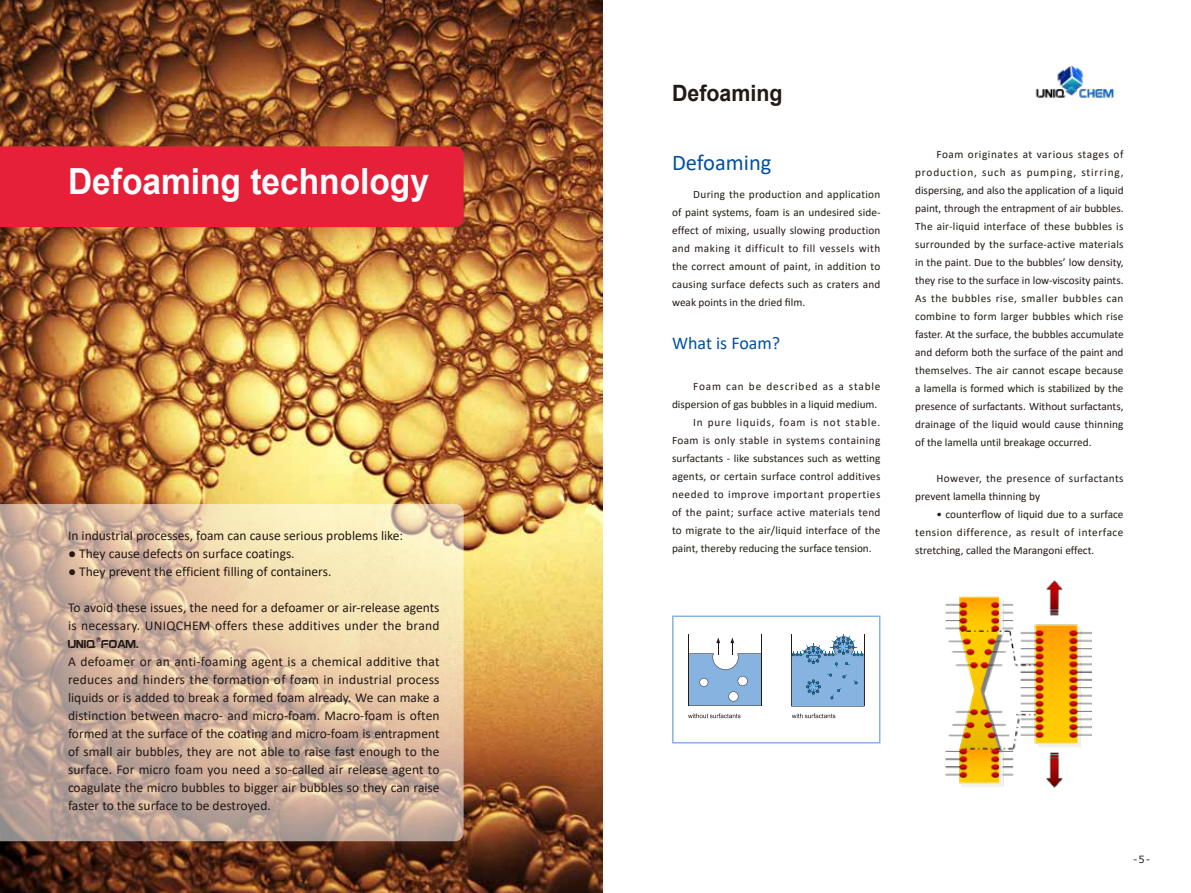
<style>
.page{position:relative;width:1191px;height:893px;background:#fff}
.page>*{position:absolute;margin:0;border:0;box-sizing:border-box;transform-origin:0 0}
.t1{font:700 36px "Arial";color:#fff;scale:.93 1}
.t2{font:700 22.5px "Arial";color:#231916;scale:.95 1}
.t3{font:22.5px "Calibri";color:#004fa2}
.t4{font:18px "Calibri";color:#004fa2}
.t5{font:13.5px/18px "Calibri";color:#231916}
.t6{font:13.5px "Gayatri";color:#231916}
.t7{font:11.25px/18px "Calibri";letter-spacing:.015em;color:#231916;text-align:justify}
.t8{font:11.25px "Calibri";letter-spacing:.035em;color:#231916}
.t9{font:11.25px "Calibri";letter-spacing:.045em;color:#231916}
.t10{font:11.25px "Calibri";letter-spacing:.07em;color:#231916}
.t11{font:11.25px "Calibri";letter-spacing:.075em;color:#231916}
.t12{font:9.75px "Verdana";color:#231916}
.t13{font:7.8px "Gayatri";color:#231916}
</style>
<div class="page">
<img style="left:0;top:0;width:602px;height:893px">
<svg style="left:0;top:504px;width:463px;height:337px;background:#d6bca3"></svg>
<div style="left:0;top:146px;width:463px;height:81px;background:#e7203a"></div>
<img style="left:1035px;top:65px;width:80px;height:33px">
<svg style="left:689px;top:638px;width:72px;height:68px"></svg>
<hr style="left:688px;top:634px;width:1px;height:72px;background:#231916">
<hr style="left:761px;top:634px;width:1px;height:72px;background:#231916">
<hr style="left:864px;top:634px;width:1px;height:72px;background:#231916">
<svg style="left:791px;top:634px;width:73px;height:72px"></svg>
<div style="left:672px;top:615px;width:208px;height:128px;border:2px solid #87b3e0"></div>
<svg style="left:688px;top:713px;width:52px;height:5px"></svg>
<svg style="left:792px;top:713px;width:43px;height:5px"></svg>
<img style="left:945px;top:580px;width:146px;height:208px">
<h1 class="t1" style="left:68px;top:156px;width:390px">Defoaming technology</h1>
<p class="t5" style="left:68px;top:527px;width:337px">In industrial processes, foam can cause serious problems like:</p>
<p class="t5" style="left:68px;top:545px;width:228px">● They cause defects on surface coatings.</p>
<p class="t5" style="left:68px;top:563px;width:265px">● They prevent the efficient filling of containers.</p>
<p class="t5" style="left:68px;top:599px;width:373px">To avoid these issues, the need for a defoamer or air-release agents is necessary. UNIQCHEM offers these additives under the brand</p>
<p class="t6" style="left:68px;top:639px;width:73px">UNIQ FOAM.</p>
<p class="t13" style="left:96px;top:637px;width:7px">®</p>
<p class="t5" style="left:68px;top:653px;width:373px;text-align:justify">A defoamer or an anti-foaming agent is a chemical additive that reduces and hinders the formation of foam in industrial process liquids or is added to break a formed foam already. We can make a distinction between macro- and micro-foam. Macro-foam is often formed at the surface of the coating and micro-foam is entrapment of small air bubbles, they are not able to raise fast enough to the surface. For micro foam you need a so-called air release agent to coagulate the micro bubbles to bigger air bubbles so they can raise faster to the surface to be destroyed.</p>
<h2 class="t2" style="left:672px;top:77px;width:118px">Defoaming</h2>
<h2 class="t3" style="left:672px;top:147px;width:101px">Defoaming</h2>
<p class="t7" style="left:672px;top:185px;width:210px;text-indent:21px">During the production and application of paint systems, foam is an undesired side&shy;effect of mixing, usually slowing production and making it difficult to fill vessels with the correct amount of paint, in addition to causing surface defects such as craters and weak points in the dried film.</p>
<h3 class="t4" style="left:672px;top:331px;width:110px">What is Foam?</h3>
<p class="t11" style="left:693px;top:378px;width:189px">Foam can be described as a stable</p>
<p class="t7" style="left:672px;top:395px;width:207px">dispersion of gas bubbles in a liquid medium.</p>
<p class="t10" style="left:693px;top:414px;width:189px">In pure liquids, foam is not stable.</p>
<p class="t8" style="left:672px;top:432px;width:210px">Foam is only stable in systems containing</p>
<p class="t7" style="left:672px;top:449px;width:210px">surfactants - like substances such as wetting</p>
<p class="t7" style="left:672px;top:467px;width:210px">agents, or certain surface control additives</p>
<p class="t9" style="left:672px;top:486px;width:210px">needed to improve important properties</p>
<p class="t7" style="left:672px;top:503px;width:210px">of the paint; surface active materials tend</p>
<p class="t7" style="left:672px;top:521px;width:210px">to migrate to the air/liquid interface of the</p>
<p class="t7" style="left:672px;top:539px;width:201px">paint, thereby reducing the surface tension.</p>
<p class="t7" style="left:915px;top:145px;width:210px;text-indent:21px">Foam originates at various stages of production, such as pumping, stirring, dispersing, and also the application of a liquid paint, through the entrapment of air bubbles.<br>The air-liquid interface of these bubbles is surrounded by the surface-active materials in the paint. Due to the bubbles’ low density, they rise to the surface in low-viscosity paints.<br>As the bubbles rise, smaller bubbles can combine to form larger bubbles which rise faster. At the surface, the bubbles accumulate and deform both the surface of the paint and themselves. The air cannot escape because a lamella is formed which is stabilized by the presence of surfactants. Without surfactants, drainage of the liquid would cause thinning of the lamella until breakage occurred.</p>
<p class="t7" style="left:915px;top:469px;width:210px;text-indent:21px">However, the presence of surfactants prevent lamella thinning by</p>
<p class="t7" style="left:915px;top:505px;width:210px;text-indent:21px">• counterflow of liquid due to a surface tension difference, as result of interface stretching, called the Marangoni effect.</p>
<p class="t12" style="left:1133px;top:853px;width:19px">-5-</p>
</div>
